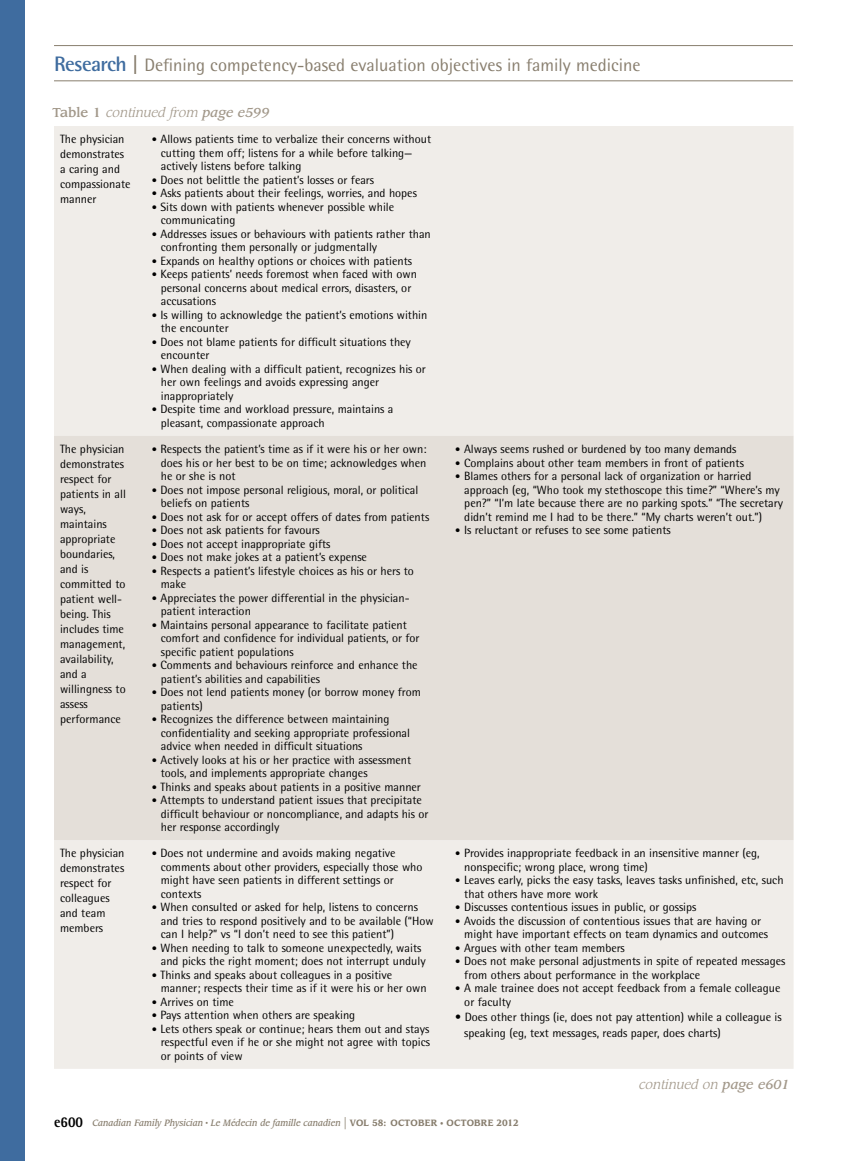
<style>
.page{position:relative;width:851px;height:1161px;background:#fff}
.page>*{position:absolute;margin:0;border:0;box-sizing:border-box;transform-origin:0 0}
.t1{font:18px "Rotis Semi Sans Std";color:#887e6e}
.t2{font:italic 12.75px "Leawood Std";color:#a2988a}
.t3{font:12px/13.5px "Rotis Semi Sans Std";color:#000}
.t4{font:italic 500 9px "Leawood Std";color:#887e6e;scale:.9 1}
.s1{font-weight:700;font-size:21px;color:#3f6c9f}
.s2{font-weight:700;font-size:21px}
.s3{font-weight:500;font-style:normal}
.s4{font-weight:500}
.s5{font-size:10.5px}
.s6{font-family:"Rotis Semi Sans Std";font-weight:800;font-style:normal;font-size:15px;color:#000}
.s7{font-weight:400;font-style:normal;font-size:15px}
.s8{font-weight:700;font-style:normal}
.s9{font-weight:700;font-style:normal;font-size:7.5px}
</style>
<div class="page">
<div style="left:0;top:0;width:24px;height:1161px;background:#3f6c9f"></div>
<hr style="left:54px;top:45px;width:738px;height:1px;background:#887e6e">
<hr style="left:54px;top:80px;width:738px;height:1px;background:#887e6e">
<div style="left:54px;top:126px;width:739px;height:943px;background:#f0ede9"></div>
<div style="left:54px;top:436px;width:739px;height:404px;background:#e4dfd9"></div>
<h1 class="t1" style="left:54px;top:55px;width:588px"><span class="s1">Research</span> <span class="s2">|</span> Defining competency-based evaluation objectives in family medicine</h1>
<p class="t2" style="left:52px;top:105px;width:218px"><span class="s3">Table 1</span> continued from <span class="s4">page e599</span></p>
<p class="t3" style="left:60px;top:132px;width:72px;line-height:15px">The physician demonstrates a caring and compassionate manner</p>
<p class="t3" style="left:161px;top:132px;width:272px;text-indent:-9px"><span class="s5">•</span> Allows patients time to verbalize their concerns without cutting them off; listens for a while before talking— actively listens before talking</p>
<p class="t3" style="left:152px;top:173px;width:224px"><span class="s5">•</span> Does not belittle the patient’s losses or fears</p>
<p class="t3" style="left:152px;top:186px;width:266px"><span class="s5">•</span> Asks patients about their feelings, worries, and hopes</p>
<p class="t3" style="left:161px;top:200px;width:235px;text-indent:-9px"><span class="s5">•</span> Sits down with patients whenever possible while communicating</p>
<p class="t3" style="left:161px;top:227px;width:271px;text-indent:-9px"><span class="s5">•</span> Addresses issues or behaviours with patients rather than confronting them personally or judgmentally</p>
<p class="t3" style="left:152px;top:254px;width:262px"><span class="s5">•</span> Expands on healthy options or choices with patients</p>
<p class="t3" style="left:161px;top:267px;width:258px;text-indent:-9px"><span class="s5">•</span> Keeps patients’ needs foremost when faced with own personal concerns about medical errors, disasters, or accusations</p>
<p class="t3" style="left:161px;top:308px;width:268px;text-indent:-9px"><span class="s5">•</span> Is willing to acknowledge the patient’s emotions within the encounter</p>
<p class="t3" style="left:161px;top:335px;width:252px;text-indent:-9px"><span class="s5">•</span> Does not blame patients for difficult situations they encounter</p>
<p class="t3" style="left:161px;top:362px;width:266px;text-indent:-9px"><span class="s5">•</span> When dealing with a difficult patient, recognizes his or her own feelings and avoids expressing anger inappropriately</p>
<p class="t3" style="left:161px;top:402px;width:234px;text-indent:-9px"><span class="s5">•</span> Despite time and workload pressure, maintains a pleasant, compassionate approach</p>
<p class="t3" style="left:60px;top:441px;width:67px;line-height:15px">The physician demonstrates respect for patients in all ways, maintains appropriate boundaries, and is committed to patient well&shy;being. This includes time management, availability, and a willingness to assess performance</p>
<p class="t3" style="left:161px;top:442px;width:267px;text-align:justify;text-indent:-9px"><span class="s5">•</span> Respects the patient’s time as if it were his or her own: does his or her best to be on time; acknowledges when he or she is not</p>
<p class="t3" style="left:161px;top:483px;width:259px;text-indent:-9px"><span class="s5">•</span> Does not impose personal religious, moral, or political beliefs on patients</p>
<p class="t3" style="left:152px;top:510px;width:279px"><span class="s5">•</span> Does not ask for or accept offers of dates from patients</p>
<p class="t3" style="left:152px;top:523px;width:169px"><span class="s5">•</span> Does not ask patients for favours</p>
<p class="t3" style="left:152px;top:537px;width:180px"><span class="s5">•</span> Does not accept inappropriate gifts</p>
<p class="t3" style="left:152px;top:550px;width:217px"><span class="s5">•</span> Does not make jokes at a patient’s expense</p>
<p class="t3" style="left:161px;top:564px;width:254px;text-indent:-9px"><span class="s5">•</span> Respects a patient’s lifestyle choices as his or hers to make</p>
<p class="t3" style="left:161px;top:591px;width:250px;text-indent:-9px"><span class="s5">•</span> Appreciates the power differential in the physician&shy;patient interaction</p>
<p class="t3" style="left:161px;top:618px;width:260px;text-indent:-9px"><span class="s5">•</span> Maintains personal appearance to facilitate patient comfort and confidence for individual patients, or for specific patient populations</p>
<p class="t3" style="left:161px;top:658px;width:258px;text-indent:-9px"><span class="s5">•</span> Comments and behaviours reinforce and enhance the patient’s abilities and capabilities</p>
<p class="t3" style="left:161px;top:685px;width:261px;text-indent:-9px"><span class="s5">•</span> Does not lend patients money (or borrow money from patients)</p>
<p class="t3" style="left:161px;top:712px;width:251px;text-indent:-9px"><span class="s5">•</span> Recognizes the difference between maintaining confidentiality and seeking appropriate professional advice when needed in difficult situations</p>
<p class="t3" style="left:161px;top:753px;width:252px;text-indent:-9px"><span class="s5">•</span> Actively looks at his or her practice with assessment tools, and implements appropriate changes</p>
<p class="t3" style="left:152px;top:780px;width:271px"><span class="s5">•</span> Thinks and speaks about patients in a positive manner</p>
<p class="t3" style="left:161px;top:793px;width:269px;text-indent:-9px"><span class="s5">•</span> Attempts to understand patient issues that precipitate difficult behaviour or noncompliance, and adapts his or her response accordingly</p>
<p class="t3" style="left:60px;top:846px;width:66px;line-height:15px">The physician demonstrates respect for colleagues and team members</p>
<p class="t3" style="left:161px;top:846px;width:263px;text-indent:-9px"><span class="s5">•</span> Does not undermine and avoids making negative comments about other providers, especially those who might have seen patients in different settings or contexts</p>
<p class="t3" style="left:161px;top:900px;width:274px;text-indent:-9px"><span class="s5">•</span> When consulted or asked for help, listens to concerns and tries to respond positively and to be available (“How can I help?” vs “I don’t need to see this patient”)</p>
<p class="t3" style="left:161px;top:941px;width:266px;text-indent:-9px"><span class="s5">•</span> When needing to talk to someone unexpectedly, waits and picks the right moment; does not interrupt unduly</p>
<p class="t3" style="left:161px;top:968px;width:267px;text-indent:-9px"><span class="s5">•</span> Thinks and speaks about colleagues in a positive manner; respects their time as if it were his or her own</p>
<p class="t3" style="left:152px;top:995px;width:84px"><span class="s5">•</span> Arrives on time</p>
<p class="t3" style="left:152px;top:1008px;width:205px"><span class="s5">•</span> Pays attention when others are speaking</p>
<p class="t3" style="left:161px;top:1022px;width:271px;text-align:justify;text-indent:-9px"><span class="s5">•</span> Lets others speak or continue; hears them out and stays respectful even if he or she might not agree with topics or points of view</p>
<p class="t3" style="left:455px;top:442px;width:283px"><span class="s5">•</span> Always seems rushed or burdened by too many demands</p>
<p class="t3" style="left:455px;top:456px;width:290px"><span class="s5">•</span> Complains about other team members in front of patients</p>
<p class="t3" style="left:464px;top:469px;width:320px;text-indent:-9px"><span class="s5">•</span> Blames others for a personal lack of organization or harried approach (eg, “Who took my stethoscope this time?” “Where’s my pen?” “I’m late because there are no parking spots.” “The secretary didn’t remind me I had to be there.” “My charts weren’t out.”)</p>
<p class="t3" style="left:455px;top:523px;width:217px"><span class="s5">•</span> Is reluctant or refuses to see some patients</p>
<p class="t3" style="left:464px;top:846px;width:297px;text-indent:-9px"><span class="s5">•</span> Provides inappropriate feedback in an insensitive manner (eg, nonspecific; wrong place, wrong time)</p>
<p class="t3" style="left:464px;top:873px;width:321px;text-indent:-9px"><span class="s5">•</span> Leaves early, picks the easy tasks, leaves tasks unfinished, etc, such that others have more work</p>
<p class="t3" style="left:455px;top:900px;width:242px"><span class="s5">•</span> Discusses contentious issues in public, or gossips</p>
<p class="t3" style="left:464px;top:914px;width:305px;text-indent:-9px"><span class="s5">•</span> Avoids the discussion of contentious issues that are having or might have important effects on team dynamics and outcomes</p>
<p class="t3" style="left:455px;top:941px;width:171px"><span class="s5">•</span> Argues with other team members</p>
<p class="t3" style="left:464px;top:954px;width:322px;text-indent:-9px"><span class="s5">•</span> Does not make personal adjustments in spite of repeated messages from others about performance in the workplace</p>
<p class="t3" style="left:464px;top:981px;width:317px;text-indent:-9px"><span class="s5">•</span> A male trainee does not accept feedback from a female colleague or faculty</p>
<p class="t3" style="left:464px;top:1009px;width:319px;line-height:15.5px;text-indent:-9px">• Does other things (ie, does not pay attention) while a colleague is speaking (eg, text messages, reads paper, does charts)</p>
<p class="t2" style="left:639px;top:1077px;width:152px">continued on <span class="s4">page e601</span></p>
<p class="t4" style="left:54px;top:1118px;width:518px"><span class="s6">e600</span> Canadian Family Physician <sup>•</sup> Le Médecin de famille canadien <span class="s7">|</span> <span class="s8">VOL 58: OCTOBER</span> <span class="s9">•</span> <span class="s8">OCTOBRE 2012</span></p>
</div>
